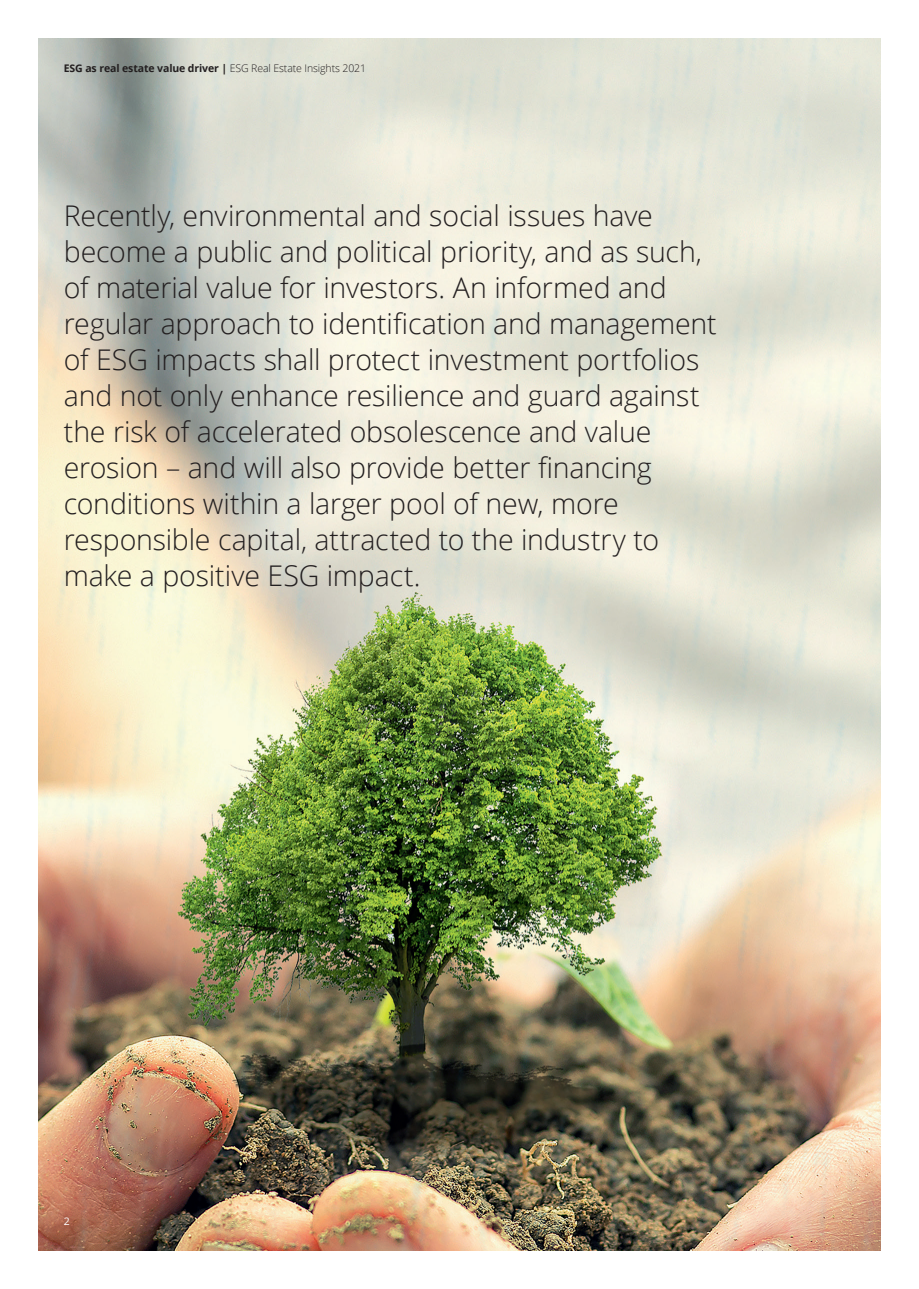
<style>
.page{position:relative;width:919px;height:1289px;background:#fff}
.page>*{position:absolute;margin:0;border:0;box-sizing:border-box;transform-origin:0 0}
.t1{font:300 28.5px/36px "Open Sans";letter-spacing:-.005em;color:#231f20}
.t2{font:700 10.5px "Open Sans";letter-spacing:-.01em;color:#231f20}
.t3{font:10.5px "Open Sans";color:#fff}
.s1{font-weight:300}
</style>
<div class="page">
<img style="left:38px;top:38px;width:842px;height:1212px">
<p class="t2" style="left:64px;top:61px;width:304px">ESG as real estate value driver | <span class="s1">ESG Real Estate Insights 2021</span></p>
<p class="t1" style="left:64px;top:197px;width:654px">Recently, environmental and social issues have become a public and political priority, and as such, of material value for investors. An informed and regular approach to identification and management of ESG impacts shall protect investment portfolios and not only enhance resilience and guard against the risk of accelerated obsolescence and value erosion – and will also provide better financing conditions within a larger pool of new, more responsible capital, attracted to the industry to make a positive ESG impact.</p>
<p class="t3" style="left:64px;top:1214px;width:8px">2</p>
</div>
